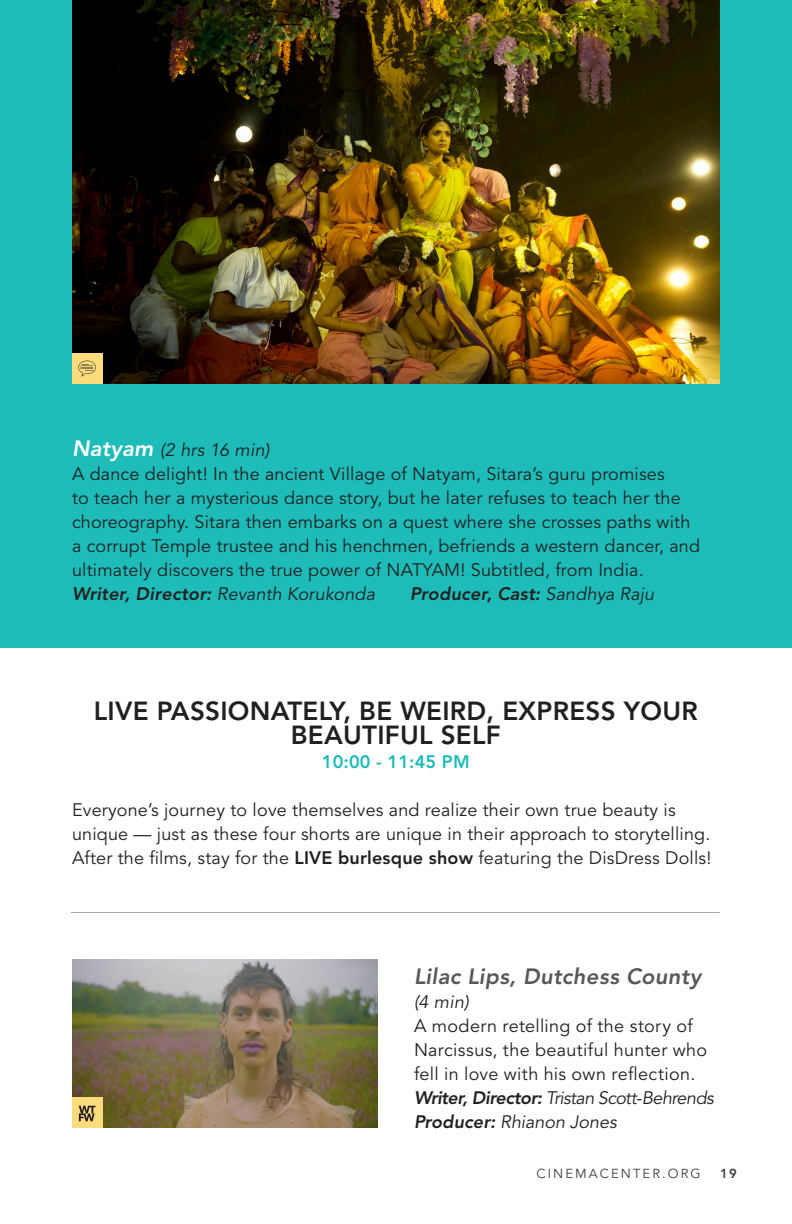
<style>
.page{position:relative;width:792px;height:1224px;background:#fff}
.page>*{position:absolute;margin:0;border:0;box-sizing:border-box;transform-origin:0 0}
.t1{font:800 26px/24px "Avenir";letter-spacing:.01em;color:#231f20;text-align:center}
.t2{font:italic 800 22px "Avenir";letter-spacing:.02em;color:#57585a}
.t3{font:18px/24px "Avenir";letter-spacing:.01em;color:#231f20}
.t4{font:italic 18px "Avenir";letter-spacing:-.02em;color:#231f20}
.t5{font:italic 800 18px "Avenir";letter-spacing:.015em;color:#231f20}
.t6{font:italic 18px "Avenir";color:#231f20}
.t7{font:800 18px "Avenir";letter-spacing:.01em;color:#1dbcb8}
.t8{font:13px "Avenir";letter-spacing:.16em;color:#3e3e3f}
.t9{font:800 13px "Avenir";color:#3e3e3f}
.s1{font-weight:800;font-size:22px;color:#fff}
.s2{font-weight:400}
.s3{font-weight:800}
</style>
<div class="page">
<div style="left:0;top:0;width:792px;height:648px;background:#1dbcb8"></div>
<img style="left:72px;top:0;width:648px;height:384px">
<img style="left:72px;top:960px;width:306px;height:168px">
<hr style="left:71px;top:912px;width:649px;height:1px;background:#a8a9ad">
<div style="left:72px;top:354px;width:30px;height:30px;background:#fadc7d"></div>
<svg style="left:78px;top:361px;width:18px;height:16px"></svg>
<div style="left:72px;top:1098px;width:30px;height:30px;background:#fadc7d"></div>
<svg style="left:79px;top:1106px;width:16px;height:15px"></svg>
<p class="t4" style="left:72px;top:439px;width:199px"><span class="s1">Natyam</span> (2 hrs 16 min)</p>
<p class="t3" style="left:72px;top:462px;width:630px">A dance delight! In the ancient Village of Natyam, Sitara’s guru promises<br>to teach her a mysterious dance story, but he later refuses to teach her the choreography. Sitara then embarks on a quest where she crosses paths with a corrupt Temple trustee and his henchmen, befriends a western dancer, and ultimately discovers the true power of NATYAM! Subtitled, from India.</p>
<p class="t5" style="left:72px;top:583px;width:305px">Writer, Director: <span class="s2">Revanth Korukonda</span></p>
<p class="t5" style="left:410px;top:583px;width:246px">Producer, Cast: <span class="s2">Sandhya Raju</span></p>
<p class="t1" style="left:94px;top:699px;width:606px">LIVE PASSIONATELY, BE WEIRD, EXPRESS YOUR<br>BEAUTIFUL SELF</p>
<p class="t7" style="left:322px;top:751px;width:149px">10:00 - 11:45 PM</p>
<p class="t3" style="left:72px;top:798px;width:641px">Everyone’s journey to love themselves and realize their own true beauty is unique — just as these four shorts are unique in their approach to storytelling.<br>After the films, stay for the <span class="s3">LIVE burlesque show</span> featuring the DisDress Dolls!</p>
<p class="t2" style="left:414px;top:963px;width:289px">Lilac Lips, Dutchess County</p>
<p class="t4" style="left:414px;top:991px;width:56px">(4 min)</p>
<p class="t3" style="left:414px;top:1014px;width:295px">A modern retelling of the story of<br>Narcissus, the beautiful hunter who fell in love with his own reflection.</p>
<p class="t4" style="left:414px;top:1087px;width:301px"><span class="s3">Writer, Director:</span> Tristan Scott-Behrends</p>
<p class="t6" style="left:414px;top:1111px;width:204px"><span class="s3">Producer:</span> Rhianon Jones</p>
<p class="t8" style="left:536px;top:1166px;width:166px">CINEMACENTER.ORG</p>
<p class="t9" style="left:720px;top:1166px;width:18px">19</p>
</div>
